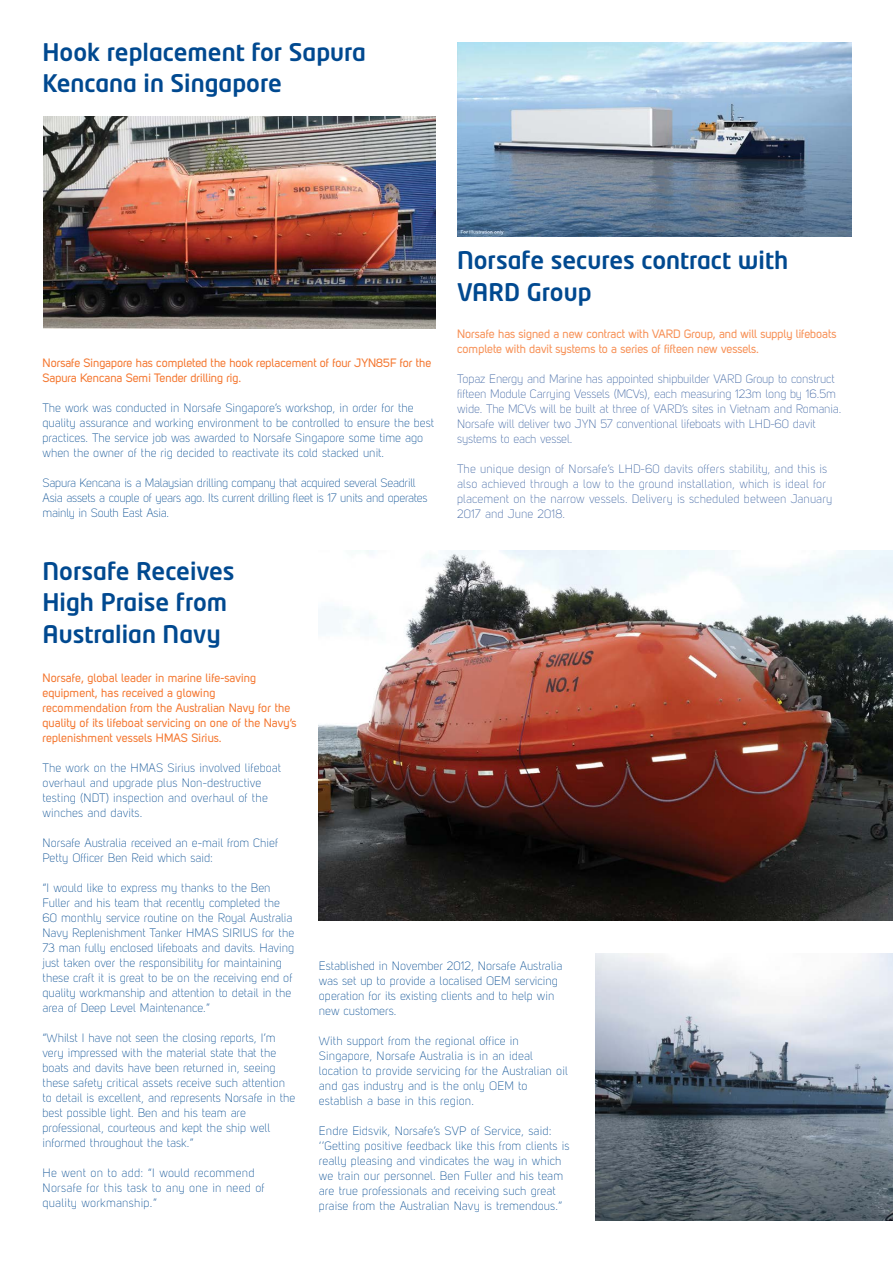
<style>
.page{position:relative;width:893px;height:1263px;background:#fff}
.page>*{position:absolute;margin:0;border:0;box-sizing:border-box;transform-origin:0 0}
.t1{font:500 24px/31.5px "Neo Tech Std";color:#004990}
.t2{font:12px/15px "Uni Sans Light";color:#004990}
.t3{font:12px/15px "Uni Sans Regular";color:#f47730}
.t4{font:12px/15px "Uni Sans Light";letter-spacing:-.01em;color:#3860a0}
.t5{font:12px/15px "Uni Sans Light";letter-spacing:.01em;color:#3860a0}
.t6{font:12px/15px "Uni Sans Light";letter-spacing:-.02em;color:#004990}
.t7{font:12px/15px "Uni Sans Regular";letter-spacing:-.01em;color:#f79055}
.t8{font:12px/15px "Uni Sans Light";letter-spacing:.02em;color:#004990}
</style>
<div class="page">
<img style="left:319px;top:550px;width:574px;height:371px">
<img style="left:595px;top:954px;width:298px;height:266px">
<img style="left:43px;top:116px;width:393px;height:213px">
<img style="left:457px;top:43px;width:394px;height:193px">
<h1 class="t1" style="left:43px;top:36px;width:325px">Hook replacement for Sapura<br>Kencana in Singapore</h1>
<p class="t3" style="left:43px;top:355px;width:390px">Norsafe Singapore has completed the hook replacement of four JYN85F for the<br>Sapura Kencana Semi Tender drilling rig.</p>
<p class="t2" style="left:43px;top:400px;width:393px">The work was conducted in Norsafe Singapore’s workshop, in order for the quality assurance and working environment to be controlled to ensure the best practices. The service job was awarded to Norsafe Singapore some time ago when the owner of the rig decided to reactivate its cold stacked unit.</p>
<p class="t6" style="left:43px;top:475px;width:386px">Sapura Kencana is a Malaysian drilling company that acquired several Seadrill<br>Asia assets a couple of years ago. Its current drilling fleet is 17 units and operates mainly in South East Asia.</p>
<h1 class="t1" style="left:43px;top:554px;width:194px">Norsafe Receives<br>High Praise from<br>Australian Navy</h1>
<h1 class="t1" style="left:457px;top:244px;width:333px">Norsafe secures contract with<br>VARD Group</h1>
<p class="t7" style="left:457px;top:326px;width:381px">Norsafe has signed a new contract with VARD Group, and will supply lifeboats complete with davit systems to a series of fifteen new vessels.</p>
<p class="t4" style="left:457px;top:371px;width:386px">Topaz Energy and Marine has appointed shipbuilder VARD Group to construct fifteen Module Carrying Vessels (MCVs), each measuring 123m long by 16.5m wide. The MCVs will be built at three of VARD’s sites in Vietnam and Romania.<br>Norsafe will deliver two JYN 57 conventional lifeboats with LHD-60 davit systems to each vessel.</p>
<p class="t5" style="left:457px;top:461px;width:377px">The unique design of Norsafe’s LHD-60 davits offers stability, and this is also achieved through a low to the ground installation, which is ideal for placement on the narrow vessels. Delivery is scheduled between January 2017 and June 2018.</p>
<p class="t3" style="left:43px;top:670px;width:256px">Norsafe, global leader in marine life-saving equipment, has received a glowing recommendation from the Australian Navy for the quality of its lifeboat servicing on one of the Navy’s replenishment vessels HMAS Sirius.</p>
<p class="t2" style="left:43px;top:760px;width:240px">The work on the HMAS Sirius involved lifeboat overhaul and upgrade plus Non-destructive testing (NDT) inspection and overhaul of the winches and davits.</p>
<p class="t2" style="left:43px;top:835px;width:237px">Norsafe Australia received an e-mail from Chief<br>Petty Officer Ben Reid which said:</p>
<p class="t2" style="left:43px;top:880px;width:253px">“I would like to express my thanks to the Ben Fuller and his team that recently completed the 60 monthly service routine on the Royal Australia Navy Replenishment Tanker HMAS SIRIUS for the 73 man fully enclosed lifeboats and davits. Having just taken over the responsibility for maintaining these craft it is great to be on the receiving end of quality workmanship and attention to detail in the area of Deep Level Maintenance.”</p>
<p class="t2" style="left:43px;top:1030px;width:254px">“Whilst I have not seen the closing reports, I’m very impressed with the material state that the boats and davits have been returned in, seeing these safety critical assets receive such attention to detail is excellent, and represents Norsafe in the best possible light. Ben and his team are professional, courteous and kept the ship well informed throughout the task.”</p>
<p class="t8" style="left:43px;top:1165px;width:224px">He went on to add: “I would recommend<br>Norsafe for this task to any one in need of quality workmanship.”</p>
<p class="t2" style="left:319px;top:958px;width:245px">Established in November 2012, Norsafe Australia was set up to provide a localised OEM servicing operation for its existing clients and to help win new customers.</p>
<p class="t2" style="left:319px;top:1033px;width:250px">With support from the regional office in Singapore, Norsafe Australia is in an ideal location to provide servicing for the Australian oil and gas industry and is the only OEM to establish a base in this region.</p>
<p class="t2" style="left:319px;top:1123px;width:252px">Endre Eidsvik, Norsafe’s SVP of Service, said: ‘’Getting positive feedback like this from clients is really pleasing and vindicates the way in which we train our personnel. Ben Fuller and his team are true professionals and receiving such great praise from the Australian Navy is tremendous.’’</p>
</div>
